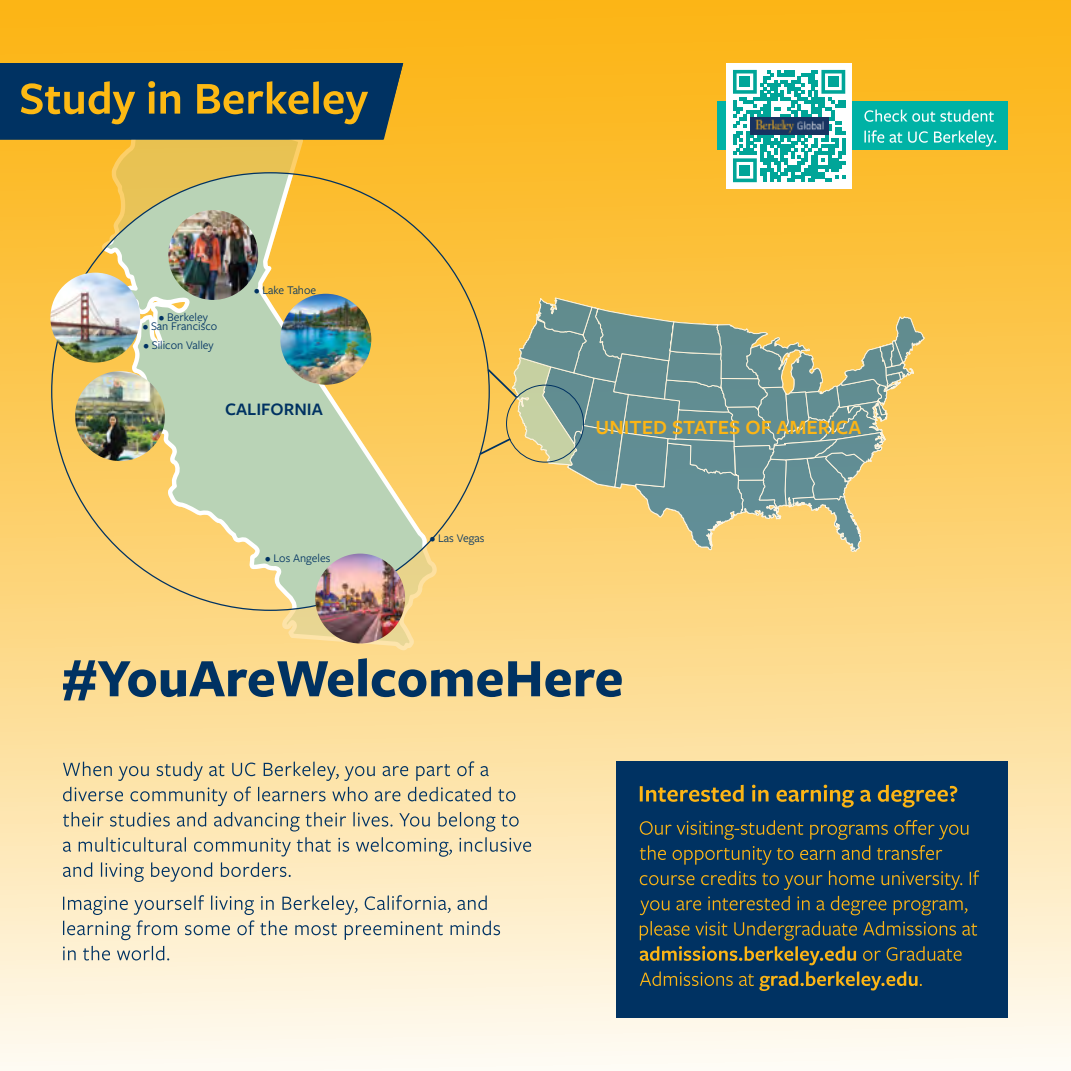
<style>
.page{position:relative;width:1071px;height:1071px;background:#fff}
.page>*{position:absolute;margin:0;border:0;box-sizing:border-box;transform-origin:0 0}
.t1{font:600 21px "Freight Sans Pro";color:#fcb515}
.t2{font:600 18.2px "Freight Sans Pro";color:#003262}
.t3{font:12.08px "Freight Sans Pro";color:#003262}
</style>
<div class="page">
<div style="left:0;top:0;width:1071px;height:1071px;background:linear-gradient(to bottom,#fbb006,#fef8ea)"></div>
<svg style="left:102px;top:87px;width:341px;height:565px;background:#f6ca60"></svg>
<svg style="left:102px;top:173px;width:341px;height:437px;background:#dccd85"></svg>
<img style="left:280px;top:294px;width:91px;height:91px;border-radius:46px">
<img style="left:168px;top:210px;width:90px;height:90px;border-radius:45px">
<img style="left:75px;top:371px;width:90px;height:90px;border-radius:45px">
<img style="left:50px;top:273px;width:90px;height:90px;border-radius:45px">
<img style="left:315px;top:554px;width:90px;height:89px;border-radius:45px">
<svg style="left:63px;top:658px;width:559px;height:42px;background:#96967e"></svg>
<svg style="left:478px;top:297px;width:447px;height:255px;background:#b1af7e"></svg>
<svg style="left:63px;top:761px;width:426px;height:20px;background:#d9c99d"></svg>
<svg style="left:63px;top:787px;width:452px;height:19px;background:#d6c9a2"></svg>
<svg style="left:63px;top:812px;width:468px;height:70px;background:#e3d6b1"></svg>
<svg style="left:63px;top:895px;width:437px;height:45px;background:#dcd6be"></svg>
<svg style="left:63px;top:946px;width:106px;height:15px;background:#cecdbe"></svg>
<div style="left:616px;top:761px;width:392px;height:257px;background:#003262"></div>
<svg style="left:640px;top:785px;width:317px;height:23px"></svg>
<svg style="left:640px;top:820px;width:339px;height:70px"></svg>
<svg style="left:640px;top:896px;width:327px;height:19px"></svg>
<svg style="left:640px;top:921px;width:337px;height:44px"></svg>
<svg style="left:640px;top:971px;width:282px;height:20px"></svg>
<div style="left:718px;top:102px;width:290px;height:48px;background:#00b2a5"></div>
<svg style="left:864px;top:109px;width:130px;height:13px"></svg>
<svg style="left:864px;top:130px;width:132px;height:17px"></svg>
<div style="left:726px;top:63px;width:126px;height:126px;background:#fff"></div>
<svg style="left:733px;top:70px;width:112px;height:112px"></svg>
<div style="left:740px;top:77px;width:10px;height:10px;background:#00a598"></div>
<div style="left:828px;top:77px;width:10px;height:10px;background:#00a598"></div>
<div style="left:740px;top:165px;width:10px;height:10px;background:#00a598"></div>
<img style="left:750px;top:118px;width:78px;height:16px">
<svg style="left:0;top:63px;width:403px;height:77px;background:#284755"></svg>
<p class="t3" style="left:159px;top:309px;width:51px">• Berkeley</p>
<p class="t3" style="left:143px;top:318px;width:76px">• San Francisco</p>
<p class="t3" style="left:144px;top:337px;width:72px">• Silicon Valley</p>
<p class="t3" style="left:254px;top:282px;width:64px">• Lake Tahoe</p>
<p class="t2" style="left:225px;top:397px;width:99px">CALIFORNIA</p>
<p class="t3" style="left:265px;top:550px;width:67px">• Los Angeles</p>
<p class="t3" style="left:430px;top:530px;width:56px">• Las Vegas</p>
<p class="t1" style="left:596px;top:413px;width:267px">UNITED STATES OF AMERICA</p>
</div>
